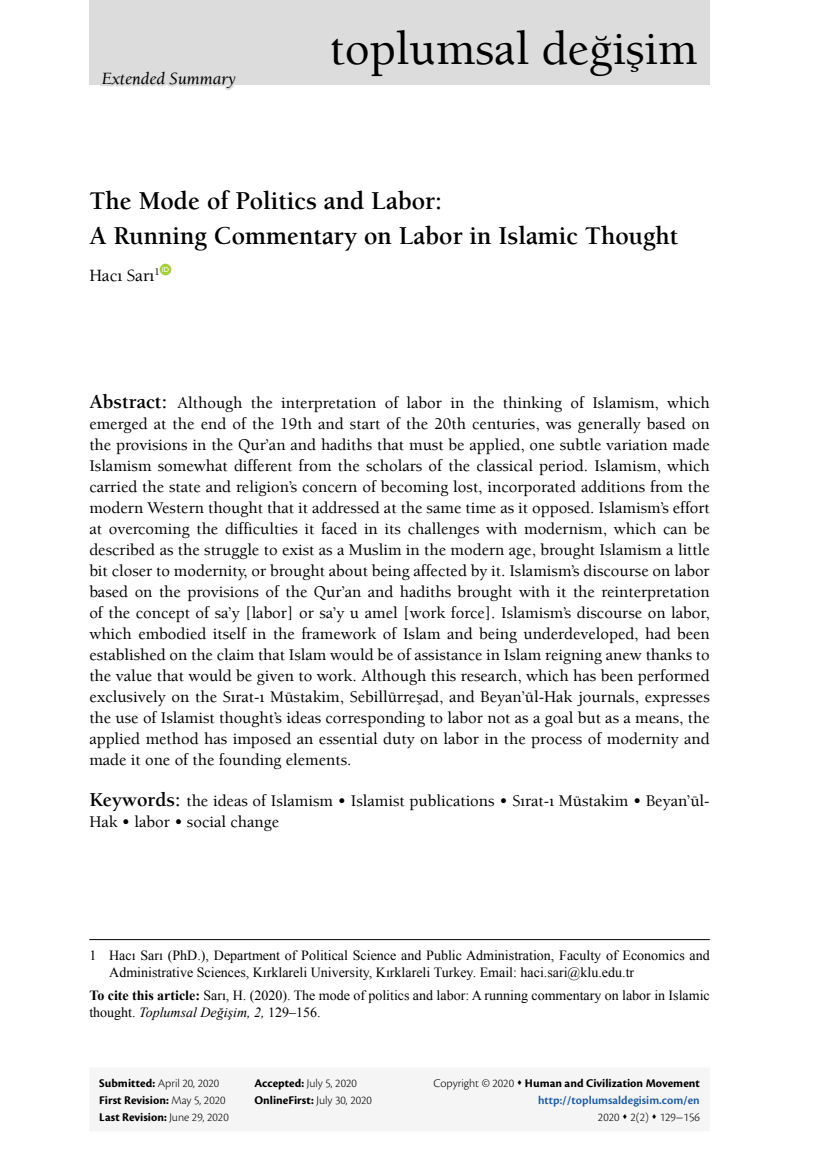
<style>
.page{position:relative;width:819px;height:1166px;background:#fff}
.page>*{position:absolute;margin:0;border:0;box-sizing:border-box;transform-origin:0 0}
.t1{font:500 48.3px "Berkeley Oldstyle";color:#000}
.t2{font:700 26.25px/35px "Berkeley Oldstyle";color:#000}
.t3{font:italic 17.5px "Berkeley Oldstyle";color:#000}
.t4{font:500 17.5px "Berkeley Oldstyle";color:#000}
.t5{font:500 16.62px/21px "Berkeley Oldstyle";color:#000;text-align:justify}
.t6{font:14px/17.5px "Times New Roman";color:#000}
.t7{font:700 12.25px/17.2px "Cronos Pro";color:#000}
.t8{font:600 12.25px/17.2px "Cronos Pro";color:#1c5aa8;text-align:right}
.s1{font-weight:700;font-size:20.12px}
.s2{font-weight:700}
.s3{font-style:italic}
.s4{font-weight:300}
.s5{font-weight:300;color:#000}
.s6{color:#000}
.s7{font-weight:700;color:#000}
</style>
<div class="page">
<div style="left:89px;top:0;width:620px;height:84px;background:#dcdcdc"></div>
<hr style="left:89px;top:939px;width:620px;height:1px;background:#000">
<div style="left:160px;top:264px;width:11px;height:11px;background:#a6cf38;border-radius:50%"></div>
<svg style="left:162px;top:267px;width:7px;height:5px"></svg>
<svg style="left:98px;top:84px;width:142px;height:6px"></svg>
<p class="t3" style="left:102px;top:68px;width:136px">Extended Summary</p>
<h1 class="t1" style="left:329px;top:20px;width:369px">toplumsal değişim</h1>
<h2 class="t2" style="left:89px;top:183px;width:590px">The Mode of Politics and Labor:<br>A Running Commentary on Labor in Islamic Thought</h2>
<p class="t4" style="left:89px;top:265px;width:72px">Hacı Sarı<sup>1</sup></p>
<p class="t5" style="left:89px;top:392px;width:622px"><span class="s1">Abstract:</span> Although the interpretation of labor in the thinking of Islamism, which emerged at the end of the 19th and start of the 20th centuries, was generally based on the provisions in the Qur’an and hadiths that must be applied, one subtle variation made Islamism somewhat different from the scholars of the classical period. Islamism, which carried the state and religion’s concern of becoming lost, incorporated additions from the modern Western thought that it addressed at the same time as it opposed. Islamism’s effort at overcoming the difficulties it faced in its challenges with modernism, which can be described as the struggle to exist as a Muslim in the modern age, brought Islamism a little bit closer to modernity, or brought about being affected by it. Islamism’s discourse on labor based on the provisions of the Qur’an and hadiths brought with it the reinterpretation of the concept of sa’y [labor] or sa’y u amel [work force]. Islamism’s discourse on labor, which embodied itself in the framework of Islam and being underdeveloped, had been established on the claim that Islam would be of assistance in Islam reigning anew thanks to the value that would be given to work. Although this research, which has been performed exclusively on the Sırat-ı Müstakim, Sebillürreşad, and Beyan’ül-Hak journals, expresses the use of Islamist thought’s ideas corresponding to labor not as a goal but as a means, the applied method has imposed an essential duty on labor in the process of modernity and made it one of the founding elements.</p>
<p class="t5" style="left:89px;top:790px;width:622px"><span class="s1">Keywords:</span> the ideas of Islamism • Islamist publications • Sırat-ı Müstakim • Beyan’ül-<br>Hak • labor • social change</p>
<p class="t6" style="left:109px;top:946px;width:602px;text-indent:-20px">1 Hacı Sarı (PhD.), Department of Political Science and Public Administration, Faculty of Economics and<br>Administrative Sciences, Kırklareli University, Kırklareli Turkey. Email: haci.sari@klu.edu.tr</p>
<p class="t6" style="left:89px;top:986px;width:622px"><span class="s2">To cite this article:</span> Sarı, H. (2020). The mode of politics and labor: A running commentary on labor in Islamic thought. <span class="s3">Toplumsal Değişim, 2,</span> 129–156.</p>
<p class="t7" style="left:99px;top:1075px;width:131px">Submitted: <span class="s4">April 20, 2020<br></span>First Revision: <span class="s4">May 5, 2020<br></span>Last Revision: <span class="s4">June 29, 2020</span></p>
<p class="t7" style="left:254px;top:1075px;width:119px">Accepted: <span class="s4">July 5, 2020<br></span>OnlineFirst: <span class="s4">July 30, 2020</span></p>
<p class="t8" style="left:433px;top:1075px;width:268px"><span class="s5">Copyright © 2020</span> <span class="s6">▲</span> <span class="s7">Human and Civilization Movement </span>http://toplumsaldegisim.com/en<br><span class="s5">2020</span> <span class="s6">▲</span> <span class="s5">2(2)</span> <span class="s6">▲</span> <span class="s5">129-156</span></p>
</div>
